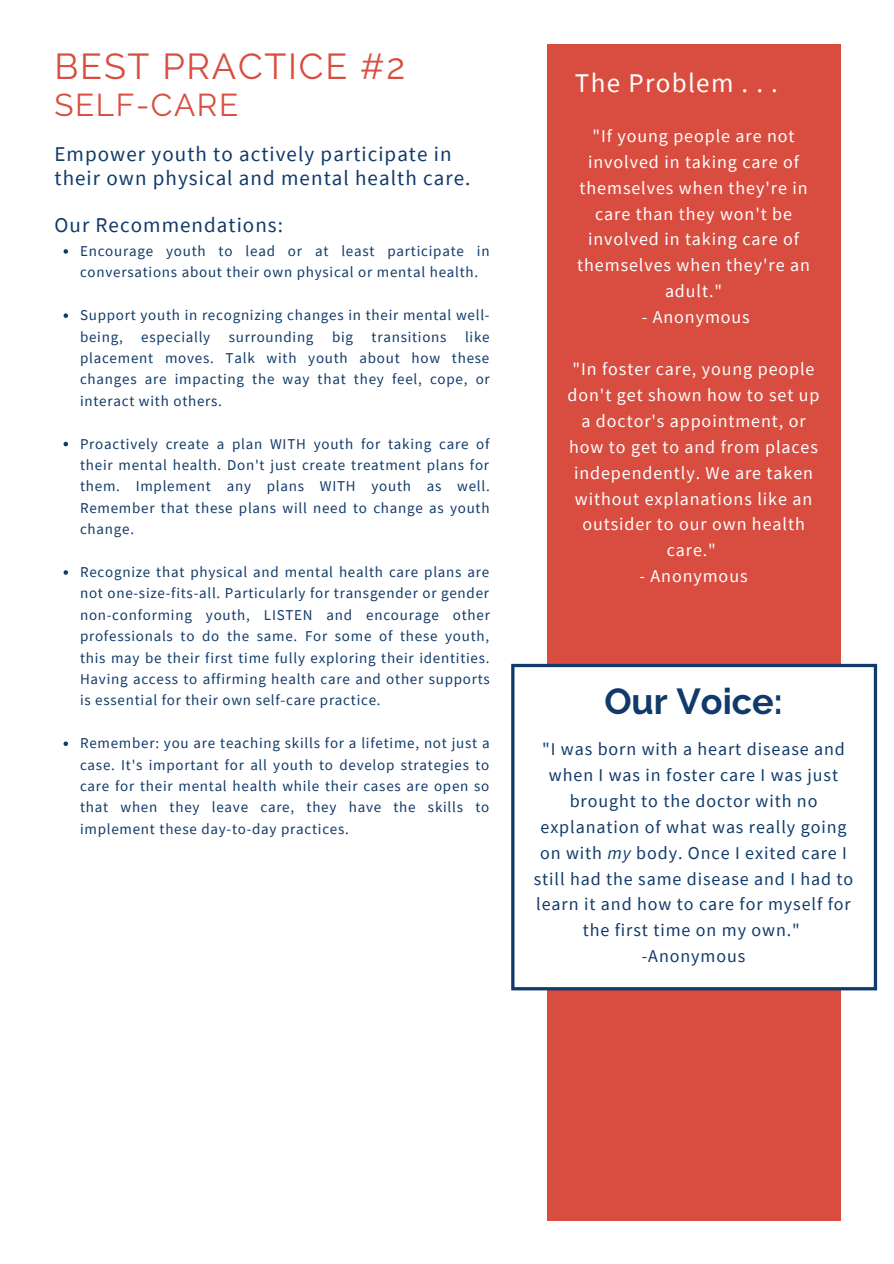
<style>
.page{position:relative;width:894px;height:1264px;background:#fff}
.page>*{position:absolute;margin:0;border:0;box-sizing:border-box;transform-origin:0 0}
.t1{font:36px "Raleway";letter-spacing:.05em;color:#d84d3f}
.t2{font:700 36px "Raleway";color:#103a69}
.t3{font:31.5px "Raleway";letter-spacing:.05em;color:#d84d3f}
.t4{font:27px "Source Sans Pro";letter-spacing:.05em;color:#fff}
.t5{font:21px/23.7px "Source Sans Pro";letter-spacing:.05em;color:#103a69}
.t6{font:18px/26px "Source Sans Pro";letter-spacing:.05em;color:#fff;text-align:center}
.t7{font:18px/26px "Source Sans Pro";letter-spacing:.05em;color:#103a69;text-align:center}
.t8{font:15px/21.5px "Source Sans Pro";letter-spacing:.05em;color:#103a69;text-align:justify}
.s1{font-style:italic}
</style>
<div class="page">
<svg style="left:63px;top:249px;width:5px;height:5px"></svg>
<svg style="left:63px;top:313px;width:5px;height:5px"></svg>
<svg style="left:63px;top:442px;width:5px;height:4px"></svg>
<svg style="left:63px;top:570px;width:5px;height:4px"></svg>
<svg style="left:63px;top:741px;width:5px;height:5px"></svg>
<div style="left:547px;top:45px;width:292px;height:1175px;background:#d84d3f"></div>
<svg style="left:511px;top:664px;width:365px;height:326px"></svg>
<div style="left:547px;top:700px;width:293px;height:254px;background:#fff"></div>
<p class="t1" style="left:54px;top:45px;width:352px">BEST PRACTICE #2</p>
<p class="t3" style="left:54px;top:87px;width:185px">SELF-CARE</p>
<p class="t5" style="left:54px;top:142px;width:417px">Empower youth to actively participate in their own physical and mental health care.</p>
<p class="t5" style="left:54px;top:213px;width:230px">Our Recommendations:</p>
<p class="t8" style="left:80px;top:240px;width:411px">Encourage youth to lead or at least participate in conversations about their own physical or mental health.</p>
<p class="t8" style="left:80px;top:304px;width:411px">Support youth in recognizing changes in their mental well&shy;being, especially surrounding big transitions like placement moves. Talk with youth about how these changes are impacting the way that they feel, cope, or interact with others.</p>
<p class="t8" style="left:80px;top:432px;width:411px">Proactively create a plan WITH youth for taking care of their mental health. Don't just create treatment plans for them. Implement any plans WITH youth as well.<br>Remember that these plans will need to change as youth change.</p>
<p class="t8" style="left:80px;top:561px;width:411px">Recognize that physical and mental health care plans are not one-size-fits-all. Particularly for transgender or gender non-conforming youth, LISTEN and encourage other professionals to do the same. For some of these youth, this may be their first time fully exploring their identities.<br>Having access to affirming health care and other supports is essential for their own self-care practice.</p>
<p class="t8" style="left:80px;top:732px;width:411px">Remember: you are teaching skills for a lifetime, not just a case. It's important for all youth to develop strategies to care for their mental health while their cases are open so that when they leave care, they have the skills to implement these day-to-day practices.</p>
<p class="t4" style="left:574px;top:65px;width:204px">The Problem . . .</p>
<p class="t6" style="left:577px;top:122px;width:234px">"If young people are not involved in taking care of themselves when they're in care than they won't be involved in taking care of themselves when they're an adult."</p>
<p class="t6" style="left:641px;top:304px;width:109px">- Anonymous</p>
<p class="t6" style="left:567px;top:355px;width:253px">"In foster care, young people don't get shown how to set up a doctor's appointment, or how to get to and from places independently. We are taken without explanations like an outsider to our own health care."</p>
<p class="t6" style="left:639px;top:563px;width:109px">- Anonymous</p>
<p class="t2" style="left:604px;top:680px;width:180px">Our Voice:</p>
<p class="t7" style="left:533px;top:735px;width:321px">"I was born with a heart disease and when I was in foster care I was just brought to the doctor with no explanation of what was really going on with <span class="s1">my</span> body. Once I exited care I still had the same disease and I had to learn it and how to care for myself for the first time on my own."</p>
<p class="t7" style="left:641px;top:942px;width:105px">-Anonymous</p>
</div>
